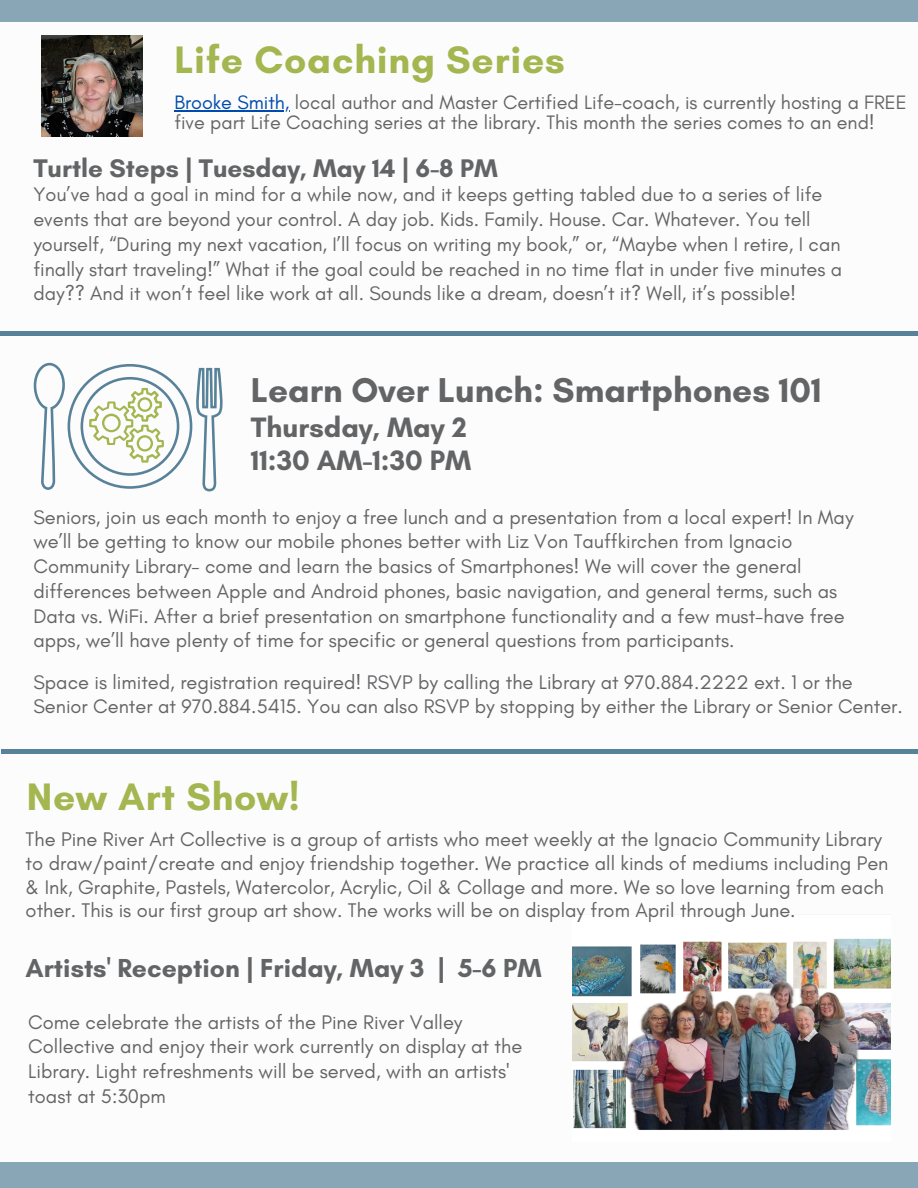
<style>
.page{position:relative;width:918px;height:1188px;background:#fff}
.page>*{position:absolute;margin:0;border:0;box-sizing:border-box;transform-origin:0 0}
.t1{font:700 39px "Glacial Indifference";letter-spacing:.02em;color:#a3b650}
.t2{font:700 35.1px "Glacial Indifference";color:#636466}
.t3{font:700 28.65px/33.3px "Glacial Indifference";color:#636466}
.t4{font:700 26.55px "Glacial Indifference";color:#636466}
.t5{font:700 25.95px "Glacial Indifference";color:#636466}
.t6{font:20.1px/24.8px "Glacial Indifference";color:#636466}
.t7{font:19.95px/24.8px "Glacial Indifference";color:#636466}
.t8{font:19.8px/20.2px "Glacial Indifference";color:#636466}
.s1{color:#004aad}
</style>
<div class="page">
<div style="left:0;top:0;width:918px;height:22px;background:#89a6b6"></div>
<img style="left:41px;top:36px;width:102px;height:101px">
<div style="left:0;top:1162px;width:918px;height:26px;background:#89a6b6"></div>
<hr style="left:0;top:331px;width:918px;height:4px;background:#588299">
<svg style="left:33px;top:363px;width:190px;height:128px"></svg>
<hr style="left:174px;top:110px;width:116px;height:1px;background:#004aad">
<img style="left:573px;top:938px;width:318px;height:192px">
<svg style="left:725px;top:1001px;width:14px;height:27px"></svg>
<div style="left:1px;top:749px;width:917px;height:5px;background:#588299"></div>
<p class="t1" style="left:174px;top:36px;width:392px">Life Coaching Series</p>
<p class="t8" style="left:174px;top:92px;width:734px"><span class="s1">Brooke Smith,</span> local author and Master Certified Life-coach, is currently hosting a FREE five part Life Coaching series at the library. This month the series comes to an end!</p>
<h1 class="t5" style="left:33px;top:152px;width:466px">Turtle Steps | Tuesday, May 14 | 6-8 PM</h1>
<p class="t7" style="left:33px;top:182px;width:810px">You’ve had a goal in mind for a while now, and it keeps getting tabled due to a series of life events that are beyond your control. A day job. Kids. Family. House. Car. Whatever. You tell yourself, “During my next vacation, I’ll focus on writing my book,” or, “Maybe when I retire, I can finally start traveling!” What if the goal could be reached in no time flat in under five minutes a day?? And it won’t feel like work at all. Sounds like a dream, doesn’t it? Well, it’s possible!</p>
<p class="t2" style="left:251px;top:368px;width:572px">Learn Over Lunch: Smartphones 101</p>
<p class="t3" style="left:251px;top:410px;width:222px">Thursday, May 2<br>11:30 AM-1:30 PM</p>
<p class="t7" style="left:33px;top:504px;width:822px">Seniors, join us each month to enjoy a free lunch and a presentation from a local expert! In May we’ll be getting to know our mobile phones better with Liz Von Tauffkirchen from Ignacio Community Library- come and learn the basics of Smartphones! We will cover the general differences between Apple and Android phones, basic navigation, and general terms, such as Data vs. WiFi. After a brief presentation on smartphone functionality and a few must-have free apps, we’ll have plenty of time for specific or general questions from participants.</p>
<p class="t7" style="left:33px;top:669px;width:871px">Space is limited, registration required! RSVP by calling the Library at 970.884.2222 ext. 1 or the<br>Senior Center at 970.884.5415. You can also RSVP by stopping by either the Library or Senior Center.</p>
<p class="t1" style="left:27px;top:773px;width:274px">New Art Show!</p>
<p class="t6" style="left:26px;top:827px;width:864px;line-height:23.7px">The Pine River Art Collective is a group of artists who meet weekly at the Ignacio Community Library to draw/paint/create and enjoy friendship together. We practice all kinds of mediums including Pen &amp; Ink, Graphite, Pastels, Watercolor, Acrylic, Oil &amp; Collage and more. We so love learning from each other. This is our first group art show. The works will be on display from April through June.</p>
<p class="t4" style="left:26px;top:951px;width:518px">Artists' Reception | Friday, May 3 | 5-6 PM</p>
<h1 class="t6" style="left:28px;top:1009px;width:496px">Come celebrate the artists of the Pine River Valley Collective and enjoy their work currently on display at the Library. Light refreshments will be served, with an artists' toast at 5:30pm</h1>
</div>
